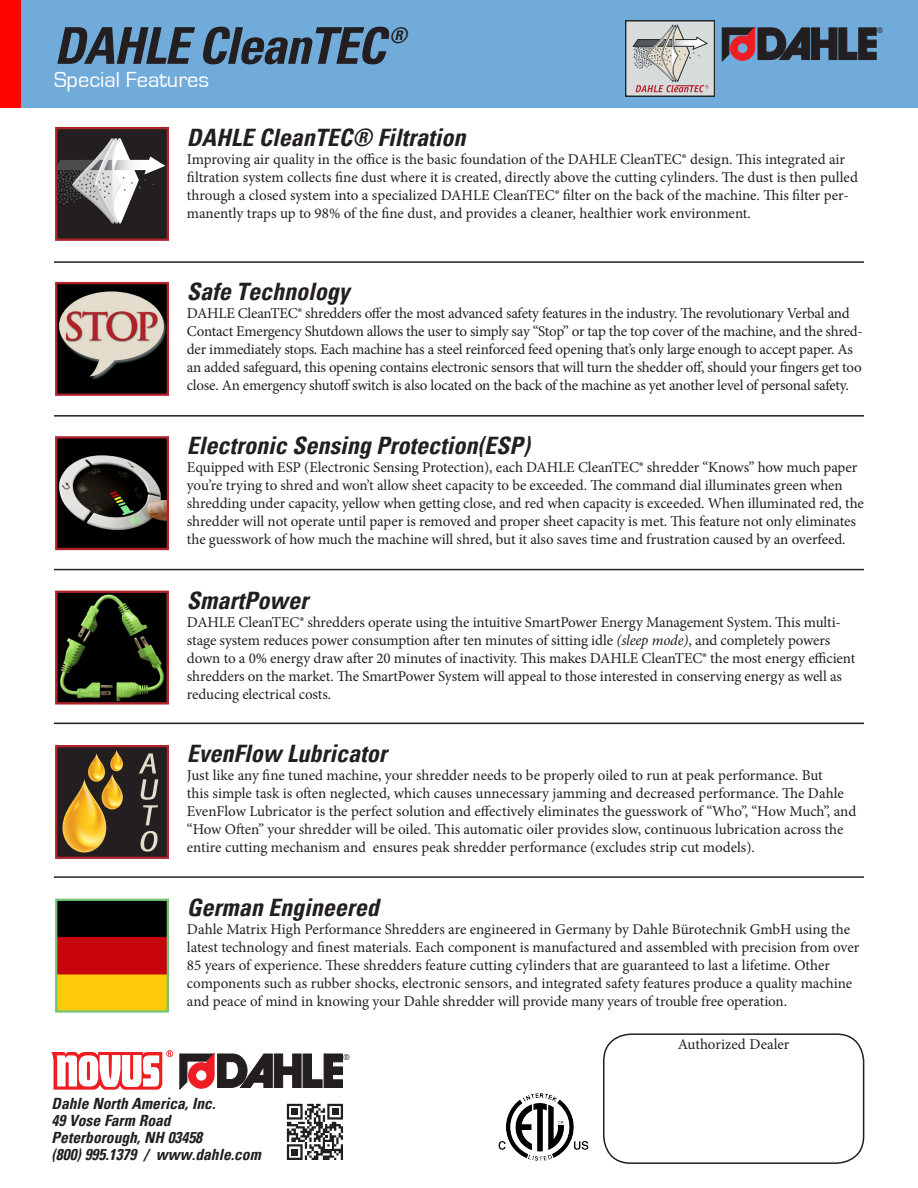
<style>
.page{position:relative;width:918px;height:1188px;background:#fff}
.page>*{position:absolute;margin:0;border:0;box-sizing:border-box;transform-origin:0 0}
.t1{font:italic 700 condensed 51px "Univers";letter-spacing:-.03em;color:#231f20}
.t2{font:italic 700 condensed 24px "Univers";color:#231f20}
.t3{font:22.5px "Eurostile";color:#fff}
.t4{font:italic 700 condensed 21.6px "Univers";color:#231f20}
.t5{font:italic 700 condensed 15.45px "Univers";color:#231f20}
.t6{font:15px/18px "Minion Pro";letter-spacing:-.005em;color:#231f20}
.t7{font:9px "Trebuchet MS";color:#231f20}
.t8{font:8.55px "Trebuchet MS";color:#231f20}
.s1{font-style:italic}
</style>
<div class="page">
<div style="left:603px;top:1033px;width:261px;height:131px;border:2px solid #231f20;border-radius:27px"></div>
<svg style="left:180px;top:1054px;width:163px;height:36px"></svg>
<svg style="left:51px;top:1050px;width:122px;height:40px"></svg>
<div style="left:285px;top:1102px;width:60px;height:60px;background:linear-gradient(to right,#fff,#fefefe)"></div>
<svg style="left:287px;top:1104px;width:56px;height:56px"></svg>
<img style="left:498px;top:1093px;width:91px;height:68px">
<div style="left:0;top:0;width:918px;height:108px;background:#71abda"></div>
<div style="left:0;top:0;width:20px;height:108px;background:#ff0501"></div>
<svg style="left:722px;top:27px;width:154px;height:35px"></svg>
<div style="left:626px;top:21px;width:89px;height:75px;background:#d8dbdc"></div>
<svg style="left:633px;top:25px;width:76px;height:67px"></svg>
<img style="left:58px;top:902px;width:108px;height:108px">
<div style="left:55px;top:899px;width:114px;height:114px;border:2px solid #73c370"></div>
<hr style="left:54px;top:723px;width:810px;height:1px;background:#231f20">
<hr style="left:54px;top:876px;width:810px;height:2px;background:#231f20">
<hr style="left:54px;top:569px;width:810px;height:1px;background:#231f20">
<hr style="left:54px;top:415px;width:810px;height:2px;background:#231f20">
<hr style="left:54px;top:261px;width:810px;height:2px;background:#231f20">
<div style="left:56px;top:128px;width:112px;height:112px;background:#231f20"></div>
<svg style="left:58px;top:138px;width:107px;height:85px"></svg>
<div style="left:55px;top:127px;width:114px;height:114px;border:2px solid #b1222b"></div>
<img style="left:58px;top:285px;width:108px;height:108px">
<div style="left:55px;top:282px;width:114px;height:114px;border:2px solid #b1222b"></div>
<img style="left:59px;top:594px;width:107px;height:108px">
<div style="left:55px;top:591px;width:114px;height:114px;border:2px solid #b1222b"></div>
<img style="left:58px;top:439px;width:108px;height:108px">
<div style="left:55px;top:436px;width:114px;height:114px;border:2px solid #b1222b"></div>
<div style="left:56px;top:746px;width:112px;height:112px;background:#231f20"></div>
<svg style="left:62px;top:750px;width:61px;height:103px"></svg>
<div style="left:55px;top:745px;width:114px;height:114px;border:2px solid #b1222b"></div>
<svg style="left:139px;top:753px;width:17px;height:20px"></svg>
<svg style="left:141px;top:779px;width:17px;height:46px"></svg>
<svg style="left:141px;top:831px;width:17px;height:21px"></svg>
<p class="t1" style="left:54px;top:14px;width:333px">DAHLE CleanTEC</p>
<p class="t4" style="left:389px;top:22px;width:19px">®</p>
<p class="t3" style="left:54px;top:68px;width:157px">Special Features</p>
<h2 class="t2" style="left:187px;top:122px;width:280px">DAHLE CleanTEC® Filtration</h2>
<p class="t6" style="left:187px;top:150px;width:672px">Improving air quality in the office is the basic foundation of the DAHLE CleanTEC® design. This integrated air filtration system collects fine dust where it is created, directly above the cutting cylinders. The dust is then pulled through a closed system into a specialized DAHLE CleanTEC® filter on the back of the machine. This filter per&shy;manently traps up to 98% of the fine dust, and provides a cleaner, healthier work environment.</p>
<p class="t8" style="left:877px;top:25px;width:8px">®</p>
<h2 class="t2" style="left:187px;top:277px;width:164px">Safe Technology</h2>
<p class="t6" style="left:187px;top:304px;width:678px">DAHLE CleanTEC® shredders offer the most advanced safety features in the industry. The revolutionary Verbal and Contact Emergency Shutdown allows the user to simply say “Stop” or tap the top cover of the machine, and the shred&shy;der immediately stops. Each machine has a steel reinforced feed opening that’s only large enough to accept paper. As an added safeguard, this opening contains electronic sensors that will turn the shedder off, should your fingers get too close. An emergency shutoff switch is also located on the back of the machine as yet another level of personal safety.</p>
<h2 class="t2" style="left:187px;top:431px;width:344px">Electronic Sensing Protection(ESP)</h2>
<p class="t6" style="left:187px;top:459px;width:679px">Equipped with ESP (Electronic Sensing Protection), each DAHLE CleanTEC® shredder “Knows” how much paper you’re trying to shred and won’t allow sheet capacity to be exceeded. The command dial illuminates green when shredding under capacity, yellow when getting close, and red when capacity is exceeded. When illuminated red, the shredder will not operate until paper is removed and proper sheet capacity is met. This feature not only eliminates the guesswork of how much the machine will shred, but it also saves time and frustration caused by an overfeed.</p>
<h2 class="t2" style="left:187px;top:585px;width:123px">SmartPower</h2>
<p class="t6" style="left:187px;top:613px;width:670px">DAHLE CleanTEC® shredders operate using the intuitive SmartPower Energy Management System. This multi&shy;stage system reduces power consumption after ten minutes of sitting idle <span class="s1">(sleep mode)</span>, and completely powers down to a 0% energy draw after 20 minutes of inactivity. This makes DAHLE CleanTEC® the most energy efficient shredders on the market. The SmartPower System will appeal to those interested in conserving energy as well as reducing electrical costs.</p>
<h2 class="t2" style="left:187px;top:739px;width:201px">EvenFlow Lubricator</h2>
<p class="t6" style="left:187px;top:767px;width:671px">Just like any fine tuned machine, your shredder needs to be properly oiled to run at peak performance. But<br>this simple task is often neglected, which causes unnecessary jamming and decreased performance. The Dahle EvenFlow Lubricator is the perfect solution and effectively eliminates the guesswork of “Who”, “How Much”, and “How Often” your shredder will be oiled. This automatic oiler provides slow, continuous lubrication across the entire cutting mechanism and ensures peak shredder performance (excludes strip cut models).</p>
<h2 class="t2" style="left:187px;top:893px;width:193px">German Engineered</h2>
<p class="t6" style="left:187px;top:920px;width:674px">Dahle Matrix High Performance Shredders are engineered in Germany by Dahle Bürotechnik GmbH using the latest technology and finest materials. Each component is manufactured and assembled with precision from over 85 years of experience. These shredders feature cutting cylinders that are guaranteed to last a lifetime. Other components such as rubber shocks, electronic sensors, and integrated safety features produce a quality machine and peace of mind in knowing your Dahle shredder will provide many years of trouble free operation.</p>
<p class="t5" style="left:52px;top:1094px;width:165px">Dahle North America, Inc.</p>
<p class="t5" style="left:52px;top:1111px;width:121px">49 Vose Farm Road</p>
<p class="t5" style="left:52px;top:1128px;width:152px">Peterborough, NH 03458</p>
<p class="t5" style="left:52px;top:1145px;width:211px">(800) 995.1379 / www.dahle.com</p>
<p class="t7" style="left:343px;top:1051px;width:8px">®</p>
<p class="t6" style="left:678px;top:1035px;width:113px">Authorized Dealer</p>
</div>
